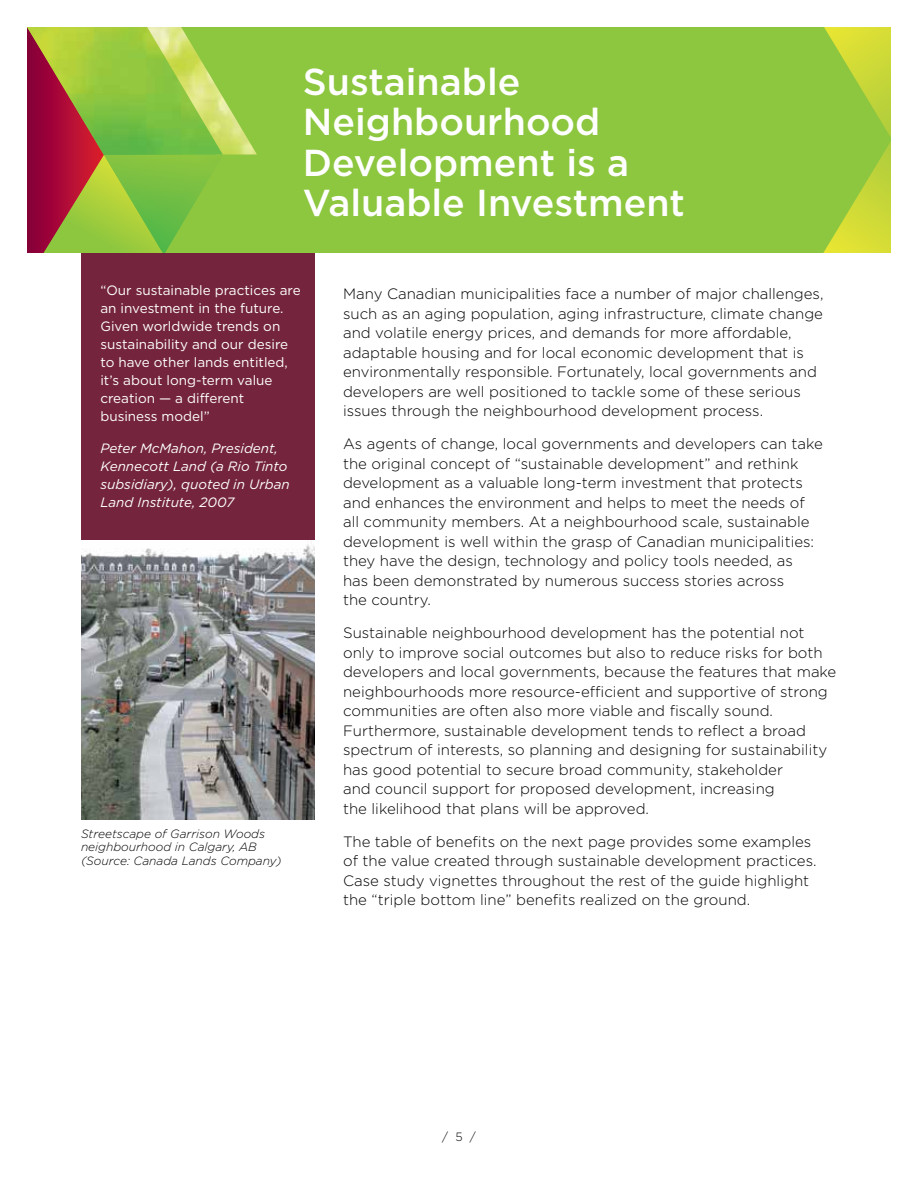
<style>
.page{position:relative;width:918px;height:1188px;background:#fff}
.page>*{position:absolute;margin:0;border:0;box-sizing:border-box;transform-origin:0 0}
.t1{font:500 37.5px/40.5px "Gotham";color:#fff}
.t2{font:300 15px/19.5px "Gotham";color:#000}
.t3{font:13.5px/18px "Gotham";color:#fff}
.t4{font:italic 13.5px/18px "Gotham";color:#fff}
.t5{font:italic 300 12px/13.5px "Gotham";color:#000}
.t6{font:300 12px "Gotham";color:#000}
</style>
<div class="page">
<div style="left:223px;top:27px;width:600px;height:226px;background:#8dc63f"></div>
<img style="left:223px;top:27px;width:34px;height:128px">
<svg style="left:27px;top:155px;width:77px;height:98px;background:#9f5339"></svg>
<img style="left:27px;top:27px;width:196px;height:128px">
<img style="left:104px;top:155px;width:119px;height:98px">
<svg style="left:823px;top:27px;width:68px;height:226px;background:#adcf3b"></svg>
<div style="left:81px;top:253px;width:234px;height:287px;background:#74253d"></div>
<img style="left:81px;top:544px;width:234px;height:275px">
<h1 class="t1" style="left:303px;top:60px;width:384px">Sustainable<br>Neighbourhood<br>Development is a<br>Valuable Investment</h1>
<p class="t3" style="left:100px;top:281px;width:202px">“Our sustainable practices are an investment in the future.<br>Given worldwide trends on sustainability and our desire to have other lands entitled, it’s about long-term value creation — a different business model”</p>
<p class="t4" style="left:100px;top:439px;width:191px">Peter McMahon, President,<br>Kennecott Land (a Rio Tinto subsidiary), quoted in Urban<br>Land Institute, 2007</p>
<p class="t5" style="left:81px;top:827px;width:202px">Streetscape of Garrison Woods neighbourhood in Calgary, AB (Source: Canada Lands Company)</p>
<p class="t2" style="left:343px;top:284px;width:482px">Many Canadian municipalities face a number of major challenges, such as an aging population, aging infrastructure, climate change and volatile energy prices, and demands for more affordable, adaptable housing and for local economic development that is environmentally responsible. Fortunately, local governments and developers are well positioned to tackle some of these serious issues through the neighbourhood development process.</p>
<p class="t2" style="left:343px;top:434px;width:481px">As agents of change, local governments and developers can take the original concept of “sustainable development” and rethink development as a valuable long-term investment that protects and enhances the environment and helps to meet the needs of all community members. At a neighbourhood scale, sustainable development is well within the grasp of Canadian municipalities: they have the design, technology and policy tools needed, as<br>has been demonstrated by numerous success stories across<br>the country.</p>
<p class="t2" style="left:343px;top:623px;width:495px">Sustainable neighbourhood development has the potential not only to improve social outcomes but also to reduce risks for both developers and local governments, because the features that make neighbourhoods more resource-efficient and supportive of strong communities are often also more viable and fiscally sound.<br>Furthermore, sustainable development tends to reflect a broad spectrum of interests, so planning and designing for sustainability has good potential to secure broad community, stakeholder<br>and council support for proposed development, increasing<br>the likelihood that plans will be approved.</p>
<p class="t2" style="left:343px;top:831px;width:475px">The table of benefits on the next page provides some examples of the value created through sustainable development practices.<br>Case study vignettes throughout the rest of the guide highlight the “triple bottom line” benefits realized on the ground.</p>
<p class="t6" style="left:442px;top:1130px;width:35px">/ 5 /</p>
</div>
